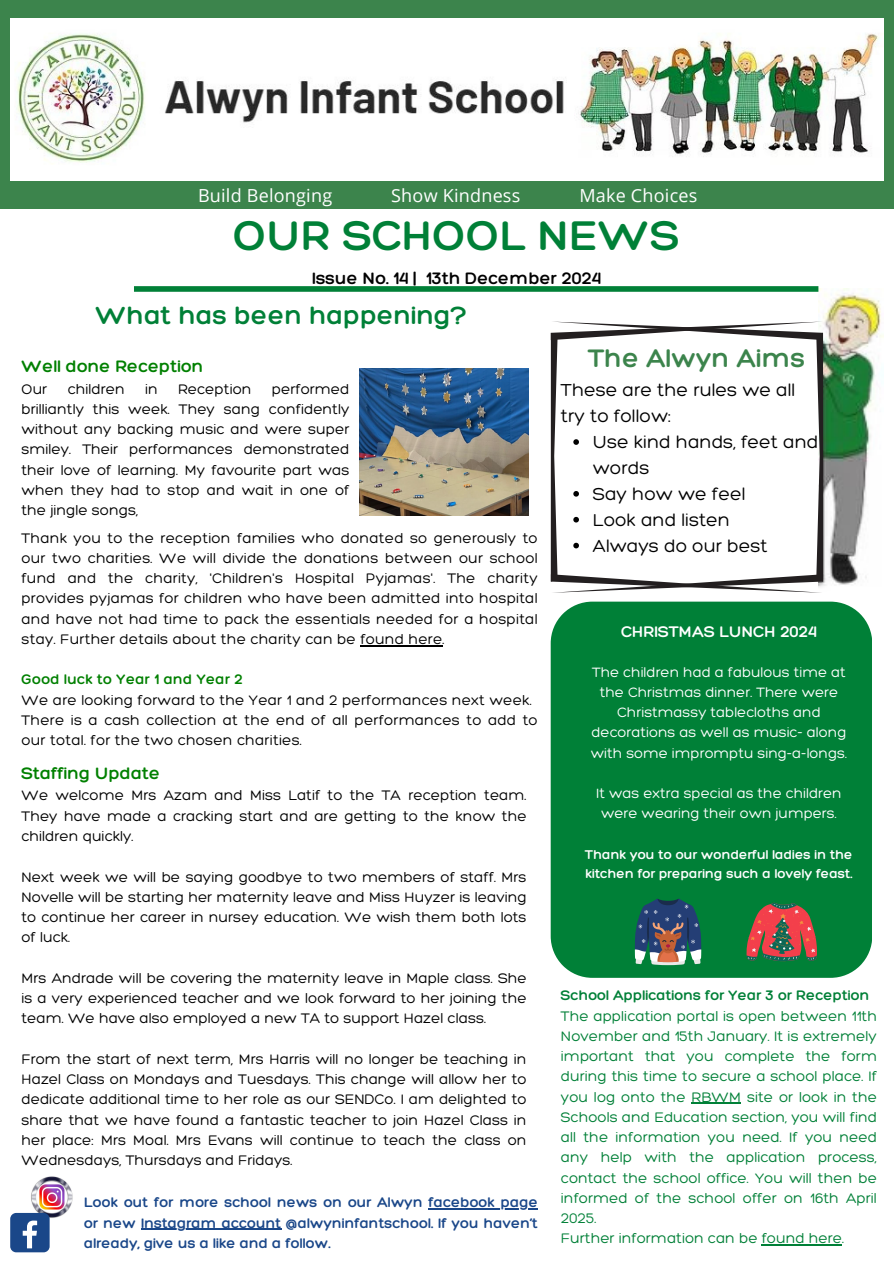
<style>
.page{position:relative;width:894px;height:1264px;background:#fff}
.page>*{position:absolute;margin:0;border:0;box-sizing:border-box;transform-origin:0 0}
.t1{font:300 45px "Hero";color:#008037}
.t2{font:300 27.45px "Hero";color:#3c844c}
.t3{font:300 27px "Hero";color:#008037}
.t4{font:300 18.75px/25.8px "Hero";color:#000}
.t5{font:18px "Open Sans";letter-spacing:.015em;color:#fff}
.t6{font:300 18px "Hero";color:#008000}
.t7{font:300 18px "Hero";color:#000}
.t8{font:300 16.65px "Hero";color:#fff}
.t9{font:300 15px/20.2px "Hero";color:#000;text-align:justify}
.t10{font:300 15px/20.2px "Hero";color:#008037;text-align:justify}
.t11{font:300 15px "Hero";color:#1a4789}
.t12{font:300 15px "Hero";color:#008037}
.t13{font:300 15px "Hero";letter-spacing:.01em;color:#008000}
.t14{font:300 14.7px/20.2px "Hero";color:#fff;text-align:center}
.t15{font:300 13.8px/19.2px "Hero";color:#fff}
</style>
<div class="page">
<div style="left:0;top:0;width:893px;height:208px;background:#3c844c"></div>
<img style="left:818px;top:289px;width:65px;height:297px">
<img style="left:10px;top:19px;width:873px;height:162px">
<div style="left:134px;top:286px;width:684px;height:6px;background:#008037"></div>
<div style="left:550px;top:601px;width:322px;height:376px;background:#008037"></div>
<img style="left:31px;top:1176px;width:42px;height:42px">
<div style="left:10px;top:1212px;width:40px;height:40px;background:#1a4789;border-radius:6px"></div>
<svg style="left:23px;top:1220px;width:14px;height:28px"></svg>
<svg style="left:634px;top:898px;width:67px;height:67px;background:#4f6670"></svg>
<svg style="left:745px;top:902px;width:73px;height:59px;background:#8f5b4a"></svg>
<img style="left:359px;top:368px;width:169px;height:148px">
<svg style="left:550px;top:321px;width:272px;height:272px"></svg>
<hr style="left:428px;top:1208px;width:110px;height:1px;background:#1a4789">
<hr style="left:141px;top:1228px;width:140px;height:1px;background:#1a4789">
<hr style="left:691px;top:1102px;width:50px;height:1px;background:#008037">
<hr style="left:761px;top:1244px;width:80px;height:1px;background:#008037">
<hr style="left:360px;top:645px;width:82px;height:1px;background:#000">
<p class="t5" style="left:198px;top:182px;width:136px">Build Belonging</p>
<p class="t5" style="left:391px;top:182px;width:131px">Show Kindness</p>
<p class="t5" style="left:579px;top:182px;width:119px">Make Choices</p>
<p class="t1" style="left:233px;top:207px;width:448px">OUR SCHOOL NEWS</p>
<p class="t7" style="left:312px;top:267px;width:291px">Issue No. 14 | 13th December 2024</p>
<p class="t3" style="left:95px;top:298px;width:373px">What has been happening?</p>
<p class="t6" style="left:21px;top:355px;width:183px">Well done Reception</p>
<p class="t9" style="left:21px;top:378px;width:27px">Our</p>
<p class="t9" style="left:68px;top:378px;width:59px">children</p>
<p class="t9" style="left:145px;top:378px;width:14px">in</p>
<p class="t9" style="left:178px;top:378px;width:75px">Reception</p>
<p class="t9" style="left:21px;top:378px;width:329px;text-indent:250px">performed brilliantly this week. They sang confidently without any backing music and were super smiley. Their performances demonstrated their love of learning. My favourite part was when they had to stop and wait in one of the jingle songs,</p>
<p class="t9" style="left:21px;top:527px;width:517px">Thank you to the reception families who donated so generously to our two charities. We will divide the donations between our school fund and the charity, 'Children's Hospital Pyjamas'. The charity provides pyjamas for children who have been admitted into hospital and have not had time to pack the essentials needed for a hospital stay. Further details about the charity can be found here.</p>
<p class="t13" style="left:21px;top:670px;width:223px">Good luck to Year 1 and Year 2</p>
<p class="t9" style="left:21px;top:689px;width:512px">We are looking forward to the Year 1 and 2 performances next week.</p>
<p class="t9" style="left:21px;top:709px;width:517px">There is a cash collection at the end of all performances to add to our total. for the two chosen charities.</p>
<p class="t6" style="left:21px;top:762px;width:140px">Staffing Update</p>
<p class="t9" style="left:21px;top:785px;width:506px">We welcome Mrs Azam and Miss Latif to the TA reception team.<br>They have made a cracking start and are getting to the know the children quickly.</p>
<p class="t9" style="left:21px;top:866px;width:506px">Next week we will be saying goodbye to two members of staff. Mrs Novelle will be starting her maternity leave and Miss Huyzer is leaving to continue her career in nursey education. We wish them both lots of luck.</p>
<p class="t9" style="left:21px;top:967px;width:506px">Mrs Andrade will be covering the maternity leave in Maple class. She is a very experienced teacher and we look forward to her joining the team. We have also employed a new TA to support Hazel class.</p>
<p class="t9" style="left:21px;top:1048px;width:506px">From the start of next term, Mrs Harris will no longer be teaching in Hazel Class on Mondays and Tuesdays. This change will allow her to dedicate additional time to her role as our SENDCo. I am delighted to share that we have found a fantastic teacher to join Hazel Class in her place: Mrs Moal. Mrs Evans will continue to teach the class on Wednesdays, Thursdays and Fridays.</p>
<h2 class="t11" style="left:84px;top:1193px;width:455px">Look out for more school news on our Alwyn facebook page</h2>
<p class="t11" style="left:84px;top:1213px;width:455px">or new Instagram account @alwyninfantschool. If you haven’t</p>
<h3 class="t11" style="left:84px;top:1233px;width:247px">already, give us a like and a follow.</h3>
<p class="t2" style="left:588px;top:341px;width:218px">The Alwyn Aims</p>
<p class="t4" style="left:560px;top:377px;width:236px">These are the rules we all try to follow:</p>
<p class="t4" style="left:592px;top:429px;width:227px">Use kind hands, feet and words</p>
<h3 class="t4" style="left:592px;top:480px;width:154px">Say how we feel</h3>
<h1 class="t4" style="left:592px;top:506px;width:139px">Look and listen</h1>
<h3 class="t4" style="left:592px;top:532px;width:176px">Always do our best</h3>
<p class="t8" style="left:620px;top:621px;width:197px">CHRISTMAS LUNCH 2024</p>
<p class="t14" style="left:590px;top:661px;width:257px">The children had a fabulous time at the Christmas dinner. There were Christmassy tablecloths and decorations as well as music- along with some impromptu sing-a-longs.</p>
<p class="t14" style="left:596px;top:783px;width:247px">It was extra special as the children were wearing their own jumpers.</p>
<p class="t15" style="left:585px;top:844px;width:269px">Thank you to our wonderful ladies in the kitchen for preparing such a lovely feast.</p>
<p class="t12" style="left:560px;top:986px;width:310px">School Applications for Year 3 or Reception</p>
<p class="t10" style="left:560px;top:1005px;width:317px">The application portal is open between 11th November and 15th January. It is extremely important that you complete the form during this time to secure a school place. If you log onto the RBWM site or look in the Schools and Education section, you will find all the information you need. If you need any help with the application process, contact the school office. You will then be informed of the school offer on 16th April 2025.</p>
<p class="t10" style="left:560px;top:1227px;width:285px">Further information can be found here.</p>
</div>
